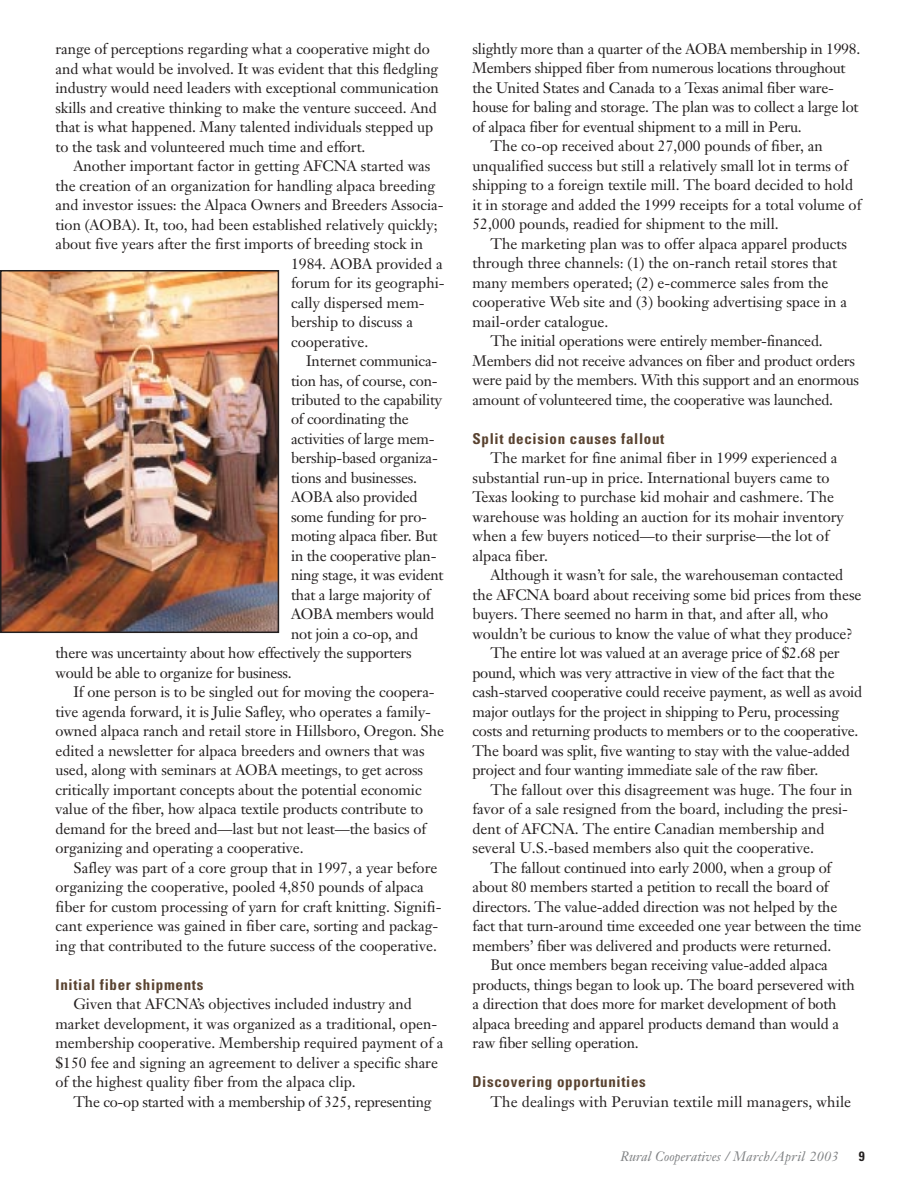
<style>
.page{position:relative;width:918px;height:1188px;background:#fff}
.page>*{position:absolute;margin:0;border:0;box-sizing:border-box;transform-origin:0 0}
.t1{font:15px/19.5px "Janson Text";letter-spacing:-.005em;color:#231f1f}
.t2{font:700 condensed 15px "Univers";letter-spacing:.045em;color:#59422f}
.t3{font:italic 13.5px "Janson Text";color:#808284}
.t4{font:700 condensed 13.5px "Univers";color:#231f1f}
</style>
<div class="page">
<img style="left:3px;top:273px;width:273px;height:357px">
<div style="left:0;top:270px;width:279px;height:363px;border:2px solid #231f1f"></div>
<p class="t1" style="left:56px;top:41px;width:385px">range of perceptions regarding what a cooperative might do and what would be involved. It was evident that this fledgling industry would need leaders with exceptional communication skills and creative thinking to make the venture succeed. And that is what happened. Many talented individuals stepped up to the task and volunteered much time and effort.</p>
<p class="t1" style="left:74px;top:158px;width:359px">Another important factor in getting AFCNA started was</p>
<p class="t1" style="left:56px;top:177px;width:381px">the creation of an organization for handling alpaca breeding</p>
<p class="t1" style="left:56px;top:197px;width:390px">and investor issues: the Alpaca Owners and Breeders Associa-</p>
<p class="t1" style="left:56px;top:216px;width:384px">tion (AOBA). It, too, had been established relatively quickly;</p>
<p class="t1" style="left:56px;top:236px;width:369px">about five years after the first imports of breeding stock in</p>
<p class="t1" style="left:291px;top:255px;width:153px">1984. AOBA provided a</p>
<p class="t1" style="left:291px;top:275px;width:155px">forum for its geographi-</p>
<p class="t1" style="left:291px;top:294px;width:135px">cally dispersed mem-</p>
<p class="t1" style="left:291px;top:314px;width:123px">bership to discuss a</p>
<p class="t1" style="left:291px;top:333px;width:79px">cooperative.</p>
<p class="t1" style="left:306px;top:353px;width:133px">Internet communica-</p>
<p class="t1" style="left:291px;top:372px;width:148px">tion has, of course, con-</p>
<p class="t1" style="left:291px;top:392px;width:153px">tributed to the capability</p>
<p class="t1" style="left:291px;top:411px;width:119px">of coordinating the</p>
<p class="t1" style="left:291px;top:431px;width:145px">activities of large mem-</p>
<p class="t1" style="left:291px;top:450px;width:148px">bership-based organiza-</p>
<p class="t1" style="left:291px;top:470px;width:127px">tions and businesses.</p>
<p class="t1" style="left:291px;top:489px;width:128px">AOBA also provided</p>
<p class="t1" style="left:291px;top:509px;width:137px">some funding for pro-</p>
<p class="t1" style="left:291px;top:528px;width:148px">moting alpaca fiber. But</p>
<p class="t1" style="left:291px;top:548px;width:147px">in the cooperative plan-</p>
<p class="t1" style="left:291px;top:567px;width:154px">ning stage, it was evident</p>
<p class="t1" style="left:291px;top:587px;width:141px">that a large majority of</p>
<p class="t1" style="left:291px;top:606px;width:145px">AOBA members would</p>
<p class="t1" style="left:291px;top:626px;width:128px">not join a co-op, and</p>
<p class="t1" style="left:56px;top:645px;width:358px">there was uncertainty about how effectively the supporters</p>
<p class="t1" style="left:56px;top:665px;width:238px">would be able to organize for business.</p>
<p class="t1" style="left:74px;top:684px;width:363px">If one person is to be singled out for moving the coopera-</p>
<p class="t1" style="left:56px;top:704px;width:377px">tive agenda forward, it is Julie Safley, who operates a family-</p>
<p class="t1" style="left:56px;top:723px;width:390px">owned alpaca ranch and retail store in Hillsboro, Oregon. She</p>
<p class="t1" style="left:56px;top:743px;width:371px">edited a newsletter for alpaca breeders and owners that was</p>
<p class="t1" style="left:56px;top:762px;width:369px">used, along with seminars at AOBA meetings, to get across</p>
<p class="t1" style="left:56px;top:782px;width:368px">critically important concepts about the potential economic</p>
<p class="t1" style="left:56px;top:801px;width:369px">value of the fiber, how alpaca textile products contribute to</p>
<p class="t1" style="left:56px;top:821px;width:372px">demand for the breed and—last but not least—the basics of</p>
<p class="t1" style="left:56px;top:840px;width:250px">organizing and operating a cooperative.</p>
<p class="t1" style="left:74px;top:860px;width:365px">Safley was part of a core group that in 1997, a year before</p>
<p class="t1" style="left:56px;top:879px;width:370px">organizing the cooperative, pooled 4,850 pounds of alpaca</p>
<p class="t1" style="left:56px;top:899px;width:388px">fiber for custom processing of yarn for craft knitting. Signifi-</p>
<p class="t1" style="left:56px;top:918px;width:384px">cant experience was gained in fiber care, sorting and packag-</p>
<p class="t1" style="left:56px;top:938px;width:383px">ing that contributed to the future success of the cooperative.</p>
<p class="t2" style="left:56px;top:979px;width:149px">Initial fiber shipments</p>
<p class="t1" style="left:56px;top:996px;width:390px;text-indent:18px">Given that AFCNA’s objectives included industry and market development, it was organized as a traditional, open&shy;membership cooperative. Membership required payment of a $150 fee and signing an agreement to deliver a specific share of the highest quality fiber from the alpaca clip.</p>
<p class="t1" style="left:74px;top:1094px;width:360px">The co-op started with a membership of 325, representing</p>
<p class="t1" style="left:472px;top:41px;width:389px">slightly more than a quarter of the AOBA membership in 1998.</p>
<p class="t1" style="left:472px;top:60px;width:375px">Members shipped fiber from numerous locations throughout</p>
<p class="t1" style="left:472px;top:80px;width:363px">the United States and Canada to a Texas animal fiber ware-</p>
<p class="t1" style="left:472px;top:99px;width:387px">house for baling and storage. The plan was to collect a large lot</p>
<p class="t1" style="left:472px;top:119px;width:331px">of alpaca fiber for eventual shipment to a mill in Peru.</p>
<p class="t1" style="left:491px;top:138px;width:334px">The co-op received about 27,000 pounds of fiber, an</p>
<p class="t1" style="left:472px;top:158px;width:377px">unqualified success but still a relatively small lot in terms of</p>
<p class="t1" style="left:472px;top:177px;width:382px">shipping to a foreign textile mill. The board decided to hold</p>
<p class="t1" style="left:472px;top:197px;width:390px">it in storage and added the 1999 receipts for a total volume of</p>
<p class="t1" style="left:472px;top:216px;width:308px">52,000 pounds, readied for shipment to the mill.</p>
<p class="t1" style="left:491px;top:236px;width:358px">The marketing plan was to offer alpaca apparel products</p>
<p class="t1" style="left:472px;top:255px;width:366px">through three channels: (1) the on-ranch retail stores that</p>
<p class="t1" style="left:472px;top:275px;width:357px">many members operated; (2) e-commerce sales from the</p>
<p class="t1" style="left:472px;top:294px;width:376px">cooperative Web site and (3) booking advertising space in a</p>
<p class="t1" style="left:472px;top:314px;width:137px">mail-order catalogue.</p>
<p class="t1" style="left:491px;top:333px;width:334px">The initial operations were entirely member-financed.</p>
<p class="t1" style="left:472px;top:353px;width:384px">Members did not receive advances on fiber and product orders</p>
<p class="t1" style="left:472px;top:372px;width:388px">were paid by the members. With this support and an enormous</p>
<p class="t1" style="left:472px;top:392px;width:362px">amount of volunteered time, the cooperative was launched.</p>
<p class="t2" style="left:472px;top:433px;width:193px">Split decision causes fallout</p>
<p class="t1" style="left:472px;top:450px;width:373px;text-indent:18px">The market for fine animal fiber in 1999 experienced a substantial run-up in price. International buyers came to Texas looking to purchase kid mohair and cashmere. The warehouse was holding an auction for its mohair inventory when a few buyers noticed—to their surprise—the lot of alpaca fiber.</p>
<p class="t1" style="left:491px;top:567px;width:354px">Although it wasn’t for sale, the warehouseman contacted</p>
<p class="t1" style="left:472px;top:587px;width:391px">the AFCNA board about receiving some bid prices from these</p>
<p class="t1" style="left:472px;top:606px;width:357px">buyers. There seemed no harm in that, and after all, who</p>
<p class="t1" style="left:472px;top:626px;width:382px">wouldn’t be curious to know the value of what they produce?</p>
<p class="t1" style="left:491px;top:645px;width:351px">The entire lot was valued at an average price of $2.68 per</p>
<p class="t1" style="left:472px;top:665px;width:364px">pound, which was very attractive in view of the fact that the</p>
<p class="t1" style="left:472px;top:684px;width:391px">cash-starved cooperative could receive payment, as well as avoid</p>
<p class="t1" style="left:472px;top:704px;width:368px">major outlays for the project in shipping to Peru, processing</p>
<p class="t1" style="left:472px;top:723px;width:387px">costs and returning products to members or to the cooperative.</p>
<p class="t1" style="left:472px;top:743px;width:379px">The board was split, five wanting to stay with the value-added</p>
<p class="t1" style="left:472px;top:762px;width:347px">project and four wanting immediate sale of the raw fiber.</p>
<p class="t1" style="left:491px;top:782px;width:364px">The fallout over this disagreement was huge. The four in</p>
<p class="t1" style="left:472px;top:801px;width:377px">favor of a sale resigned from the board, including the presi-</p>
<p class="t1" style="left:472px;top:821px;width:354px">dent of AFCNA. The entire Canadian membership and</p>
<p class="t1" style="left:472px;top:840px;width:343px">several U.S.-based members also quit the cooperative.</p>
<p class="t1" style="left:491px;top:860px;width:342px">The fallout continued into early 2000, when a group of</p>
<p class="t1" style="left:472px;top:879px;width:358px">about 80 members started a petition to recall the board of</p>
<p class="t1" style="left:472px;top:899px;width:366px">directors. The value-added direction was not helped by the</p>
<p class="t1" style="left:472px;top:918px;width:391px">fact that turn-around time exceeded one year between the time</p>
<p class="t1" style="left:472px;top:938px;width:360px">members’ fiber was delivered and products were returned.</p>
<p class="t1" style="left:491px;top:957px;width:339px">But once members began receiving value-added alpaca</p>
<p class="t1" style="left:472px;top:977px;width:384px">products, things began to look up. The board persevered with</p>
<p class="t1" style="left:472px;top:996px;width:366px">a direction that does more for market development of both</p>
<p class="t1" style="left:472px;top:1016px;width:368px">alpaca breeding and apparel products demand than would a</p>
<p class="t1" style="left:472px;top:1035px;width:168px">raw fiber selling operation.</p>
<p class="t2" style="left:472px;top:1077px;width:175px">Discovering opportunities</p>
<p class="t1" style="left:491px;top:1094px;width:362px">The dealings with Peruvian textile mill managers, while</p>
<p class="t3" style="left:621px;top:1152px;width:220px">Rural Cooperatives / March/April 2003</p>
<p class="t4" style="left:859px;top:1152px;width:7px">9</p>
</div>
